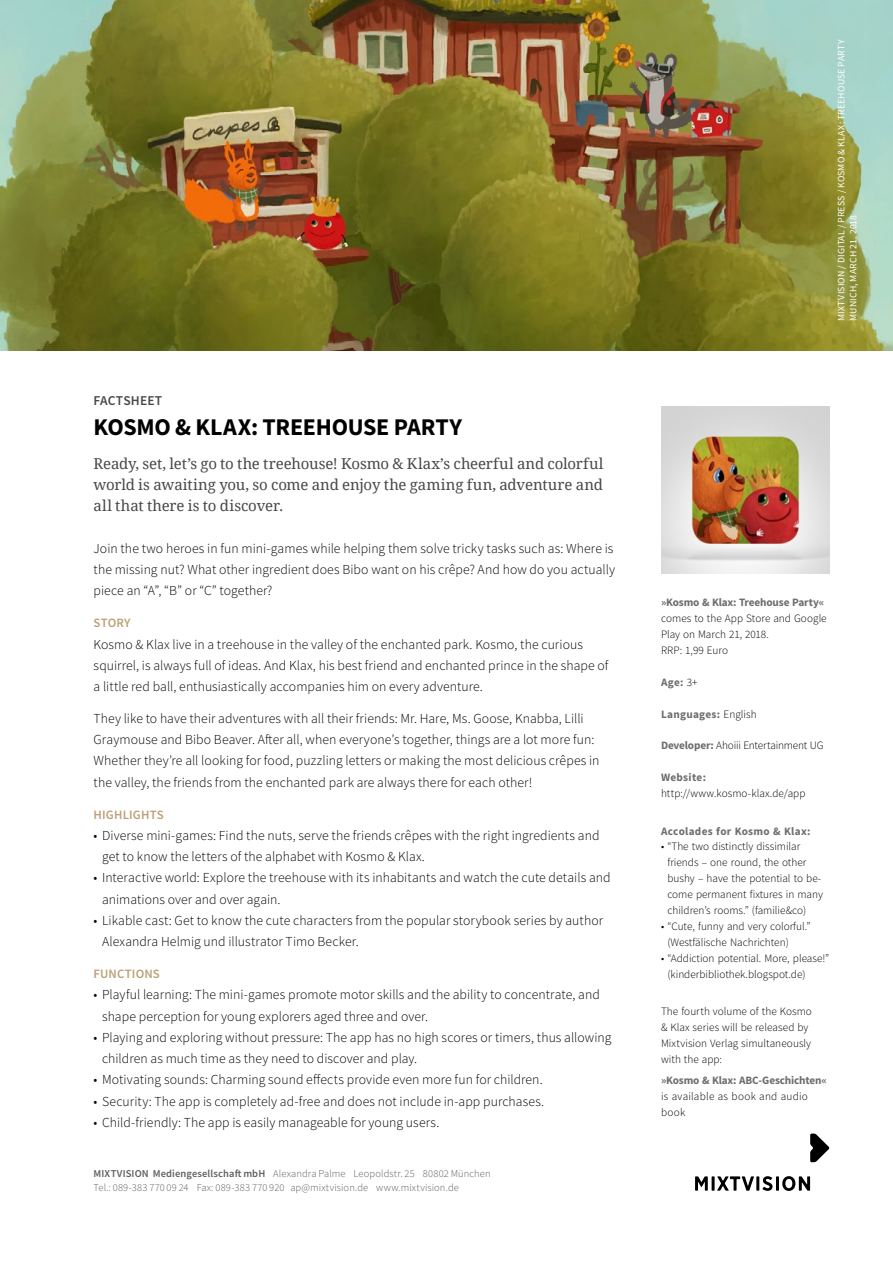
<style>
.page{position:relative;width:893px;height:1263px;background:#fff}
.page>*{position:absolute;margin:0;border:0;box-sizing:border-box;transform-origin:0 0}
.t1{font:700 24px "Source Sans Pro";letter-spacing:-.01em;color:#000}
.t2{font:15px/21.3px "Droid Serif";letter-spacing:-.005em;color:#484847;text-align:justify}
.t3{font:300 13.65px/21.3px "Source Sans Pro";letter-spacing:.005em;color:#000}
.t4{font:600 13.5px "Source Sans Pro";letter-spacing:.01em;color:#484847}
.t5{font:600 12.75px "Source Sans Pro";letter-spacing:.01em;color:#bda077}
.t6{font:300 11.25px/15.9px "Source Sans Pro";color:#000}
.t7{font:700 11.25px "Source Sans Pro";color:#6e6e6e}
.t8{font:700 11.25px "Source Sans Pro";letter-spacing:.025em;color:#6e6e6e}
.t9{font:300 11.25px "Source Sans Pro";letter-spacing:-.02em;color:#000}
.t10{font:300 11.25px/15.9px "Source Sans Pro";letter-spacing:.025em;color:#000}
.t11{font:300 10.5px/13.5px "Source Sans Pro";letter-spacing:.01em;color:#5e5e5e}
.t12{font:9.75px/12px "Source Sans Pro";letter-spacing:.02em;color:#fff}
.s1{font-weight:600}
.s2{font-weight:300;color:#000}
.s3{font-weight:700;color:#6e6e6e}
</style>
<div class="page">
<img style="left:661px;top:406px;width:168px;height:168px">
<img style="left:1px;top:0;width:892px;height:351px">
<svg style="left:695px;top:1176px;width:115px;height:15px"></svg>
<svg style="left:810px;top:1133px;width:19px;height:29px"></svg>
<p class="t4" style="left:94px;top:391px;width:70px">FACTSHEET</p>
<h1 class="t1" style="left:94px;top:411px;width:370px">KOSMO &amp; KLAX: TREEHOUSE PARTY</h1>
<p class="t2" style="left:94px;top:453px;width:511px">Ready, set, let’s go to the treehouse! Kosmo &amp; Klax’s cheerful and colorful world is awaiting you, so come and enjoy the gaming fun, adventure and all that there is to discover.</p>
<p class="t3" style="left:94px;top:538px;width:523px">Join the two heroes in fun mini-games while helping them solve tricky tasks such as: Where is the missing nut? What other ingredient does Bibo want on his crêpe? And how do you actually piece an “A”, “B” or “C” together?</p>
<p class="t5" style="left:94px;top:615px;width:39px">STORY</p>
<p class="t3" style="left:94px;top:633px;width:516px">Kosmo &amp; Klax live in a treehouse in the valley of the enchanted park. Kosmo, the curious squirrel, is always full of ideas. And Klax, his best friend and enchanted prince in the shape of a little red ball, enthusiastically accompanies him on every adventure.</p>
<p class="t3" style="left:94px;top:708px;width:508px">They like to have their adventures with all their friends: Mr. Hare, Ms. Goose, Knabba, Lilli Graymouse and Bibo Beaver. After all, when everyone’s together, things are a lot more fun:<br>Whether they’re all looking for food, puzzling letters or making the most delicious crêpes in the valley, the friends from the enchanted park are always there for each other!</p>
<p class="t5" style="left:94px;top:806px;width:72px">HIGHLIGHTS</p>
<p class="t3" style="left:102px;top:825px;width:499px;text-indent:-9px">• Diverse mini-games: Find the nuts, serve the friends crêpes with the right ingredients and get to know the letters of the alphabet with Kosmo &amp; Klax.</p>
<p class="t3" style="left:102px;top:867px;width:510px;text-indent:-9px">• Interactive world: Explore the treehouse with its inhabitants and watch the cute details and animations over and over again.</p>
<p class="t3" style="left:102px;top:910px;width:503px;text-indent:-9px">• Likable cast: Get to know the cute characters from the popular storybook series by author<br>Alexandra Helmig und illustrator Timo Becker.</p>
<p class="t5" style="left:94px;top:965px;width:68px">FUNCTIONS</p>
<p class="t3" style="left:102px;top:984px;width:499px;text-indent:-9px">• Playful learning: The mini-games promote motor skills and the ability to concentrate, and shape perception for young explorers aged three and over.</p>
<p class="t3" style="left:102px;top:1027px;width:511px;text-indent:-9px">• Playing and exploring without pressure: The app has no high scores or timers, thus allowing children as much time as they need to discover and play.</p>
<p class="t3" style="left:94px;top:1069px;width:451px">• Motivating sounds: Charming sound effects provide even more fun for children.</p>
<p class="t3" style="left:94px;top:1090px;width:452px">• Security: The app is completely ad-free and does not include in-app purchases.</p>
<p class="t3" style="left:94px;top:1112px;width:347px">• Child-friendly: The app is easily manageable for young users.</p>
<p class="t11" style="left:94px;top:1167px;width:399px"><span class="s1">MIXTVISION Mediengesellschaft mbH</span> Alexandra Palme Leopoldstr. 25 80802 München<br>Tel.: 089-383 770 09 24 Fax: 089-383 770 920 ap@mixtvision.de www.mixtvision.de</p>
<p class="t12" style="left:835px;top:321px;width:283px;rotate:-90deg">MIXTVISION / DIGITAL / PRESS / KOSMO &amp; KLAX: TREEHOUSE PARTY<br>MUNICH, MARCH 21. 2018</p>
<p class="t7" style="left:661px;top:595px;width:165px">»Kosmo &amp; Klax: Treehouse Party«</p>
<p class="t6" style="left:661px;top:610px;width:167px">comes to the App Store and Google<br>Play on March 21, 2018.<br>RRP: 1,99 Euro</p>
<p class="t7" style="left:661px;top:674px;width:38px">Age: <span class="s2">3+</span></p>
<p class="t8" style="left:661px;top:706px;width:97px">Languages: <span class="s2">English</span></p>
<p class="t9" style="left:661px;top:739px;width:164px"><span class="s3">Developer:</span> Ahoiii Entertainment UG</p>
<p class="t8" style="left:661px;top:770px;width:47px">Website:</p>
<p class="t6" style="left:661px;top:786px;width:146px">http://www.kosmo-klax.de/app</p>
<p class="t8" style="left:661px;top:823px;width:151px">Accolades for Kosmo &amp; Klax:</p>
<p class="t6" style="left:667px;top:839px;width:157px;text-indent:-6px">• “The two distinctly dissimilar friends – one round, the other bushy – have the potential to be&shy;come permanent fixtures in many children’s rooms.” (familie&amp;co)</p>
<p class="t6" style="left:667px;top:918px;width:145px;text-indent:-6px">• “Cute, funny and very colorful.” (Westfälische Nachrichten)</p>
<p class="t6" style="left:667px;top:950px;width:163px;text-indent:-6px">• “Addiction potential. More, please!” (kinderbibliothek.blogspot.de)</p>
<p class="t6" style="left:661px;top:1003px;width:152px">The fourth volume of the Kosmo &amp; Klax series will be released by<br>Mixtvision Verlag simultaneously with the app:</p>
<p class="t7" style="left:661px;top:1073px;width:167px">»Kosmo &amp; Klax: ABC-Geschichten«</p>
<p class="t10" style="left:661px;top:1088px;width:148px">is available as book and audio book</p>
</div>
